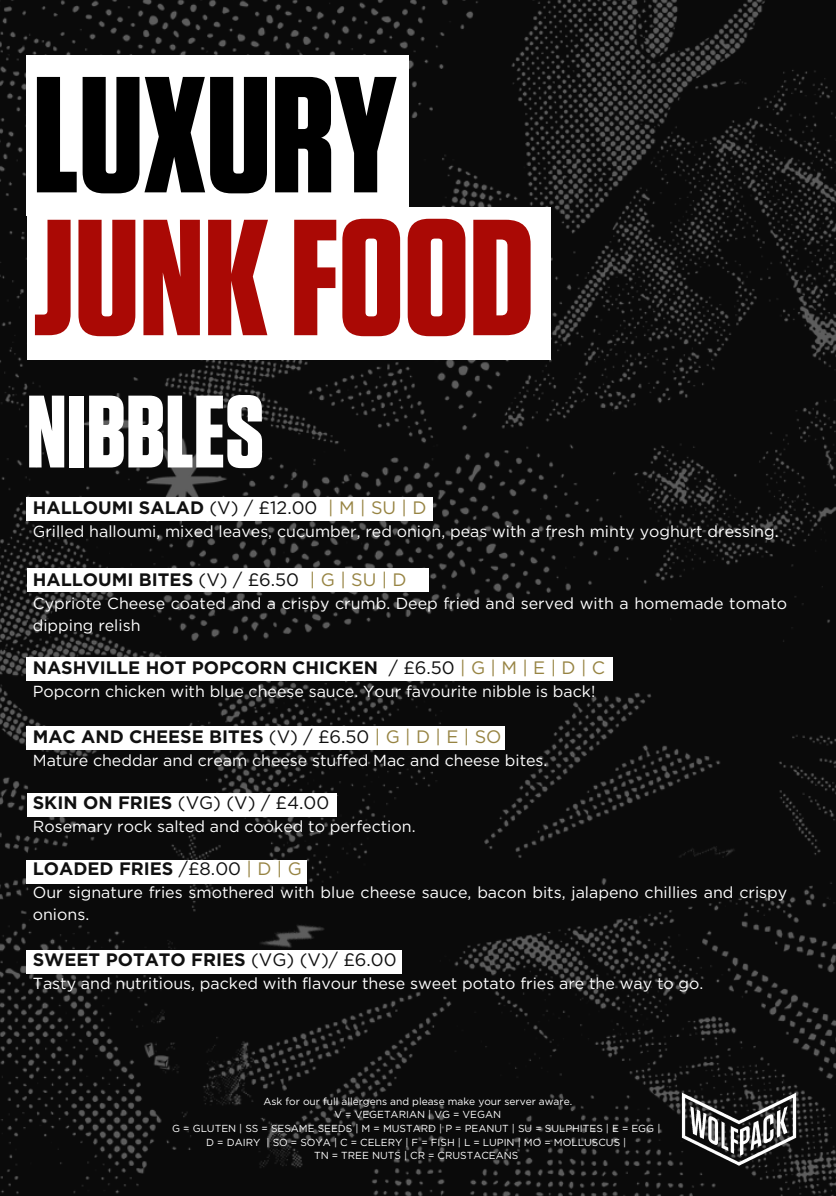
<style>
.page{position:relative;width:836px;height:1196px;background:#fff}
.page>*{position:absolute;margin:0;border:0;box-sizing:border-box;transform-origin:0 0}
.t1{font:700 164.8px "Tungsten";color:#aa0905}
.t2{font:700 164.8px "Tungsten";color:#000}
.t3{font:700 102.6px "Tungsten";color:#fff}
.t4{font:700 18px "Gotham";color:#101010}
.t5{font:18px "Gotham";color:#101010}
.t6{font:16px/22px "Gotham";color:#fff}
.t7{font:10.2px "Gotham";color:#fff}
.s1{font-weight:400}
.s2{font-weight:400;color:#978443}
.s3{font-weight:700}
</style>
<div class="page">
<img style="left:0;top:0;width:836px;height:1195px">
<div style="left:27px;top:55px;width:382px;height:160px;background:#fff"></div>
<div style="left:27px;top:207px;width:523px;height:152px;background:#fff"></div>
<img style="left:671px;top:1083px;width:135px;height:93px">
<div style="left:27px;top:498px;width:405px;height:23px;background:#fff"></div>
<div style="left:27px;top:569px;width:401px;height:23px;background:#fff"></div>
<div style="left:27px;top:657px;width:586px;height:23px;background:#fff"></div>
<div style="left:27px;top:726px;width:478px;height:24px;background:#fff"></div>
<div style="left:27px;top:793px;width:309px;height:23px;background:#fff"></div>
<div style="left:27px;top:860px;width:280px;height:23px;background:#fff"></div>
<div style="left:27px;top:950px;width:375px;height:23px;background:#fff"></div>
<h1 class="t2" style="left:33px;top:60px;width:364px">LUXURY</h1>
<h2 class="t1" style="left:33px;top:203px;width:503px">JUNKFOOD</h2>
<p class="t3" style="left:27px;top:385px;width:239px">NIBBLES</p>
<p class="t4" style="left:33px;top:496px;width:395px">HALLOUMI SALAD <span class="s1">(V) / £12.00</span> <span class="s2">| M | SU | D</span></p>
<p class="t6" style="left:33px;top:520px;width:747px">Grilled halloumi, mixed leaves, cucumber, red onion, peas with a fresh minty yoghurt dressing.</p>
<p class="t4" style="left:33px;top:568px;width:375px">HALLOUMI BITES <span class="s1">(V) / £6.50</span> <span class="s2">| G | SU | D</span></p>
<p class="t6" style="left:33px;top:592px;width:756px">Cypriote Cheese coated and a crispy crumb. Deep fried and served with a homemade tomato dipping relish</p>
<p class="t4" style="left:33px;top:656px;width:574px">NASHVILLE HOT POPCORN CHICKEN <span class="s1">/ £6.50</span> <span class="s2">| G | M | E | D | C</span></p>
<p class="t6" style="left:33px;top:680px;width:564px">Popcorn chicken with blue cheese sauce. Your favourite nibble is back!</p>
<p class="t4" style="left:33px;top:725px;width:470px">MAC AND CHEESE BITES <span class="s1">(V) / £6.50</span> <span class="s2">| G | D | E | SO</span></p>
<p class="t6" style="left:33px;top:749px;width:516px">Mature cheddar and cream cheese stuffed Mac and cheese bites.</p>
<p class="t5" style="left:33px;top:791px;width:298px"><span class="s3">SKIN ON FRIES</span> (VG) (V) / £4.00</p>
<p class="t6" style="left:33px;top:815px;width:384px">Rosemary rock salted and cooked to perfection.</p>
<p class="t4" style="left:33px;top:857px;width:270px">LOADED FRIES <span class="s1">/£8.00</span> <span class="s2">| D | G</span></p>
<p class="t6" style="left:33px;top:881px;width:756px">Our signature fries smothered with blue cheese sauce, bacon bits, jalapeno chillies and crispy onions.</p>
<p class="t4" style="left:33px;top:948px;width:365px">SWEET POTATO FRIES <span class="s1">(VG) (V)/ £6.00</span></p>
<p class="t6" style="left:33px;top:972px;width:672px">Tasty and nutritious, packed with flavour these sweet potato fries are the way to go.</p>
<p class="t7" style="left:263px;top:1096px;width:310px">Ask for our full allergens and please make your server aware.</p>
<p class="t7" style="left:334px;top:1110px;width:168px">V = VEGETARIAN | VG = VEGAN</p>
<p class="t7" style="left:172px;top:1123px;width:489px">G = GLUTEN | SS = SESAME SEEDS | M = MUSTARD | P = PEANUT | SU = SULPHITES | E = EGG |</p>
<p class="t7" style="left:206px;top:1137px;width:421px">D = DAIRY | SO = SOYA | C = CELERY | F = FISH | L = LUPIN | MO = MOLLUSCUS |</p>
<p class="t7" style="left:314px;top:1151px;width:206px">TN = TREE NUTS | CR = CRUSTACEANS</p>
</div>
